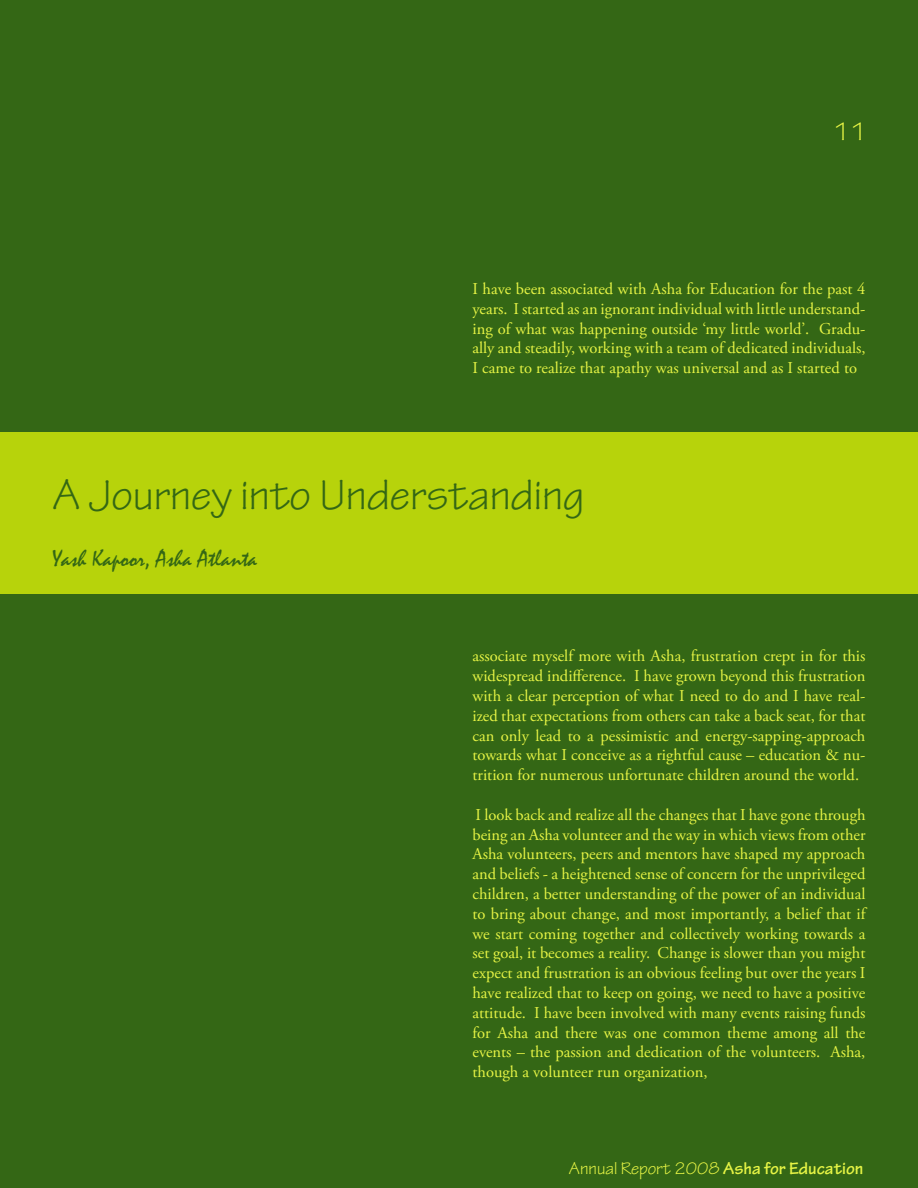
<style>
.page{position:relative;width:918px;height:1188px;background:#346715}
.page>*{position:absolute;margin:0;border:0;box-sizing:border-box;transform-origin:0 0}
.t1{font:45px "Tekton Pro";color:#346715}
.t2{font:27px "Tekton Pro";color:#e6f445}
.t3{font:24px "Mistral";color:#346715}
.t4{font:18px "Tekton Pro";color:#e6f445}
.t5{font:16.5px/19.8px "Adobe Garamond Pro";color:#e6f445;text-align:justify}
.s1{font-weight:700}
</style>
<div class="page">
<div style="left:0;top:432px;width:918px;height:162px;background:#b7d30b"></div>
<p class="t2" style="left:833px;top:116px;width:36px">11</p>
<p class="t5" style="left:472px;top:279px;width:395px">I have been associated with Asha for Education for the past 4 years. I started as an ignorant individual with little understand&shy;ing of what was happening outside ‘my little world’. Gradu&shy;ally and steadily, working with a team of dedicated individuals, I came to realize that apathy was universal and as I started to</p>
<p class="t1" style="left:52px;top:469px;width:533px">A Journey into Understanding</p>
<p class="t3" style="left:52px;top:544px;width:206px">Yash Kapoor, Asha Atlanta</p>
<p class="t5" style="left:472px;top:647px;width:395px">associate myself more with Asha, frustration crept in for this widespread indifference. I have grown beyond this frustration with a clear perception of what I need to do and I have real&shy;ized that expectations from others can take a back seat, for that can only lead to a pessimistic and energy-sapping-approach towards what I conceive as a rightful cause – education &amp; nu&shy;trition for numerous unfortunate children around the world.</p>
<p class="t5" style="left:472px;top:805px;width:395px">I look back and realize all the changes that I have gone through being an Asha volunteer and the way in which views from other Asha volunteers, peers and mentors have shaped my approach and beliefs - a heightened sense of concern for the unprivileged children, a better understanding of the power of an individual to bring about change, and most importantly, a belief that if we start coming together and collectively working towards a set goal, it becomes a reality. Change is slower than you might expect and frustration is an obvious feeling but over the years I have realized that to keep on going, we need to have a positive attitude. I have been involved with many events raising funds for Asha and there was one common theme among all the events – the passion and dedication of the volunteers. Asha, though a volunteer run organization,</p>
<p class="t4" style="left:569px;top:1158px;width:296px">Annual Report 2008 <span class="s1">Asha for Education</span></p>
</div>
